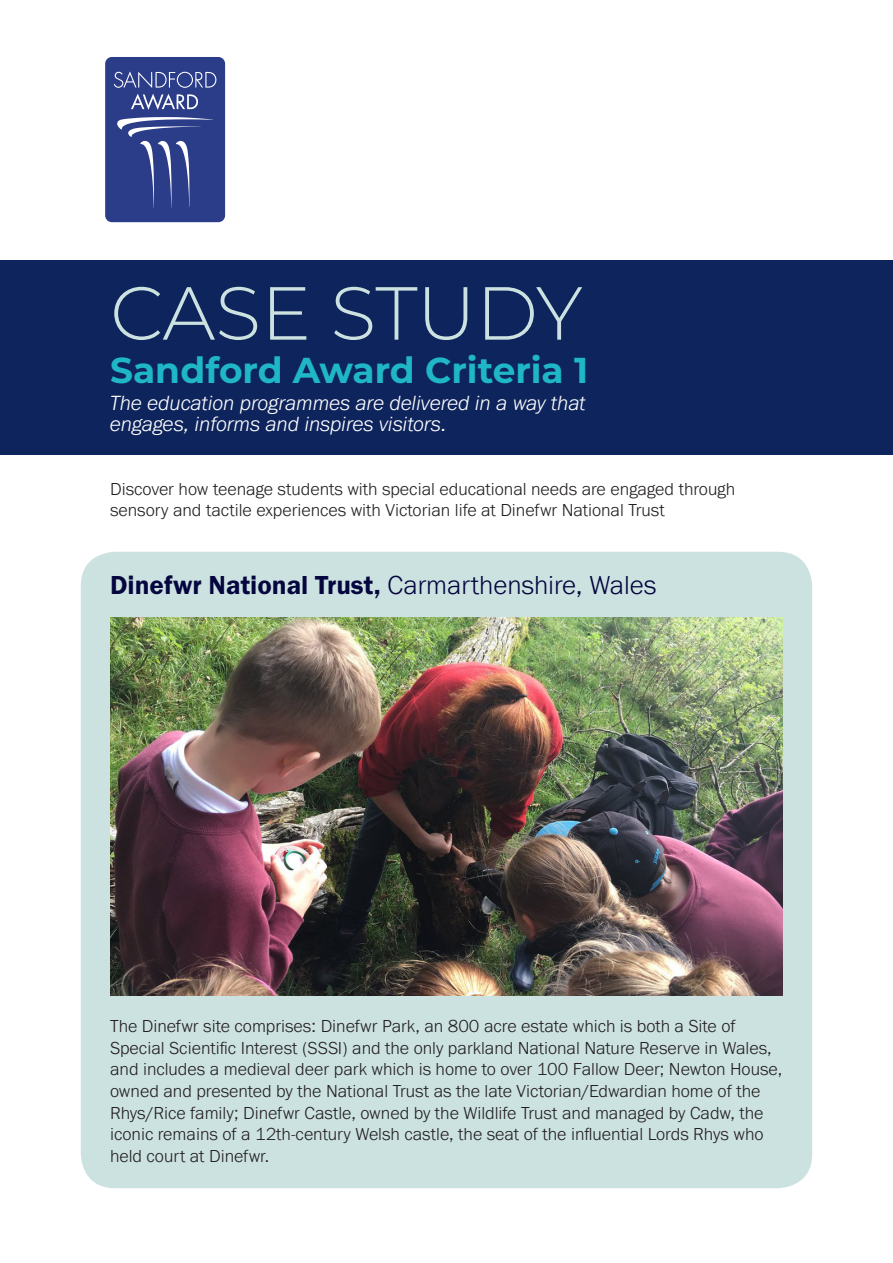
<style>
.page{position:relative;width:893px;height:1263px;background:#fff}
.page>*{position:absolute;margin:0;border:0;box-sizing:border-box;transform-origin:0 0}
.t1{font:300 75px "Montserrat";letter-spacing:-.01em;color:#cce2e1}
.t2{font:700 36px "Montserrat";color:#1fb7c8}
.t3{font:27px "Franklin Gothic URW Dem";color:#05063e}
.t4{font:italic 300 21.3px/21px "Franklin Gothic URW";color:#fff}
.t5{font:300 18px/21.6px "Franklin Gothic URW";color:#231f20}
.s1{font-family:"Franklin Gothic URW";font-weight:300}
</style>
<div class="page">
<div style="left:0;top:261px;width:893px;height:194px;background:#0e245c"></div>
<div style="left:105px;top:57px;width:120px;height:165px;background:#2b3d89;border-radius:7px"></div>
<svg style="left:117px;top:117px;width:96px;height:91px"></svg>
<svg style="left:131px;top:94px;width:67px;height:16px"></svg>
<svg style="left:114px;top:72px;width:103px;height:16px"></svg>
<div style="left:81px;top:552px;width:731px;height:636px;background:#cce2e1;border-radius:34px"></div>
<img style="left:110px;top:617px;width:673px;height:378px">
<h1 class="t1" style="left:110px;top:262px;width:474px">CASE STUDY</h1>
<h1 class="t2" style="left:110px;top:344px;width:479px">Sandford Award Criteria 1</h1>
<h3 class="t4" style="left:110px;top:392px;width:477px">The education programmes are delivered in a way that engages, informs and inspires visitors.</h3>
<p class="t5" style="left:110px;top:477px;width:627px">Discover how teenage students with special educational needs are engaged through sensory and tactile experiences with Victorian life at Dinefwr National Trust</p>
<p class="t3" style="left:110px;top:568px;width:548px">Dinefwr National Trust, <span class="s1">Carmarthenshire, Wales</span></p>
<p class="t5" style="left:110px;top:1015px;width:674px">The Dinefwr site comprises: Dinefwr Park, an 800 acre estate which is both a Site of Special Scientifc Interest (SSSI) and the only parkland National Nature Reserve in Wales, and includes a medieval deer park which is home to over 100 Fallow Deer; Newton House, owned and presented by the National Trust as the late Victorian/Edwardian home of the Rhys/Rice family; Dinefwr Castle, owned by the Wildlife Trust and managed by Cadw, the iconic remains of a 12th-century Welsh castle, the seat of the infuential Lords Rhys who held court at Dinefwr.</p>
</div>
